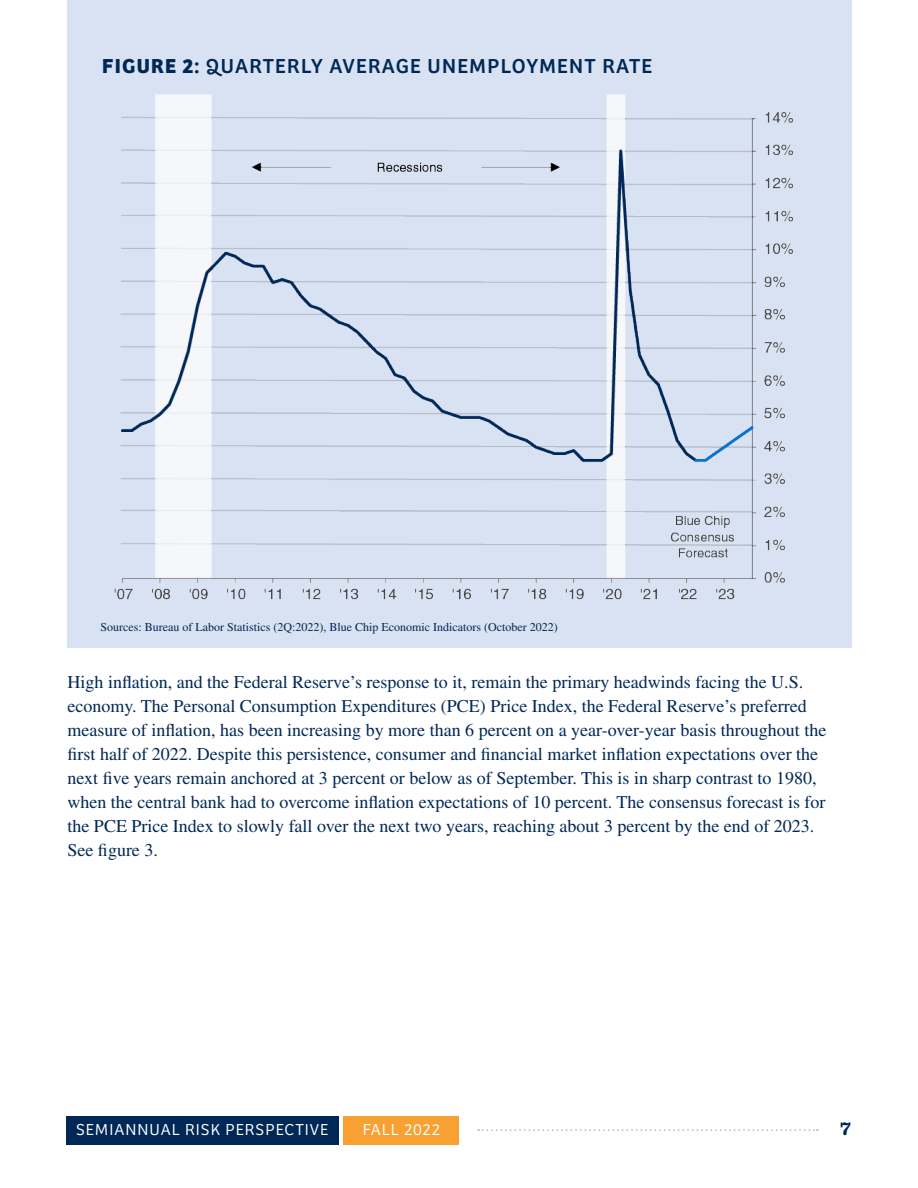
<style>
.page{position:relative;width:918px;height:1188px;background:#fff}
.page>*{position:absolute;margin:0;border:0;box-sizing:border-box;transform-origin:0 0}
.Figure_Heading{font:21px "Bree";letter-spacing:.06em;color:#002856}
.Paragraph{font:18px/24px "Times LT Std";color:#002856}
.t1{font:700 18px "Clarendon Text Pro";color:#002856}
.t2{font:300 16.5px "Bree";letter-spacing:.06em;color:#fff}
.Sources{font:12px "Times LT Std";color:#002856}
.s1{font-weight:700}
</style>
<div class="page">
<div style="left:66px;top:1116px;width:272px;height:29px;background:#002856"></div>
<div style="left:344px;top:1116px;width:115px;height:29px;background:#f9a033"></div>
<svg style="left:478px;top:1129px;width:340px;height:2px"></svg>
<div style="left:68px;top:0;width:784px;height:648px;background:#d9e2f2"></div>
<img style="left:114px;top:94px;width:679px;height:506px">
<h3 class="Figure_Heading" style="left:102px;top:50px;width:552px"><span class="s1">FIGURE 2:</span> QUARTERLY AVERAGE UNEMPLOYMENT RATE</h3>
<p class="Sources" style="left:100px;top:620px;width:459px">Sources: Bureau of Labor Statistics (2Q:2022), Blue Chip Economic Indicators (October 2022)</p>
<p class="Paragraph" style="left:68px;top:670px;width:760px">High inflation, and the Federal Reserve’s response to it, remain the primary headwinds facing the U.S. economy. The Personal Consumption Expenditures (PCE) Price Index, the Federal Reserve’s preferred measure of inflation, has been increasing by more than 6 percent on a year-over-year basis throughout the first half of 2022. Despite this persistence, consumer and financial market inflation expectations over the next five years remain anchored at 3 percent or below as of September. This is in sharp contrast to 1980, when the central bank had to overcome inflation expectations of 10 percent. The consensus forecast is for the PCE Price Index to slowly fall over the next two years, reaching about 3 percent by the end of 2023.<br>See figure 3.</p>
<p class="t2" style="left:76px;top:1118px;width:254px">SEMIANNUAL RISK PERSPECTIVE</p>
<p class="t2" style="left:363px;top:1118px;width:79px">FALL 2022</p>
<p class="t1" style="left:840px;top:1118px;width:13px">7</p>
</div>
